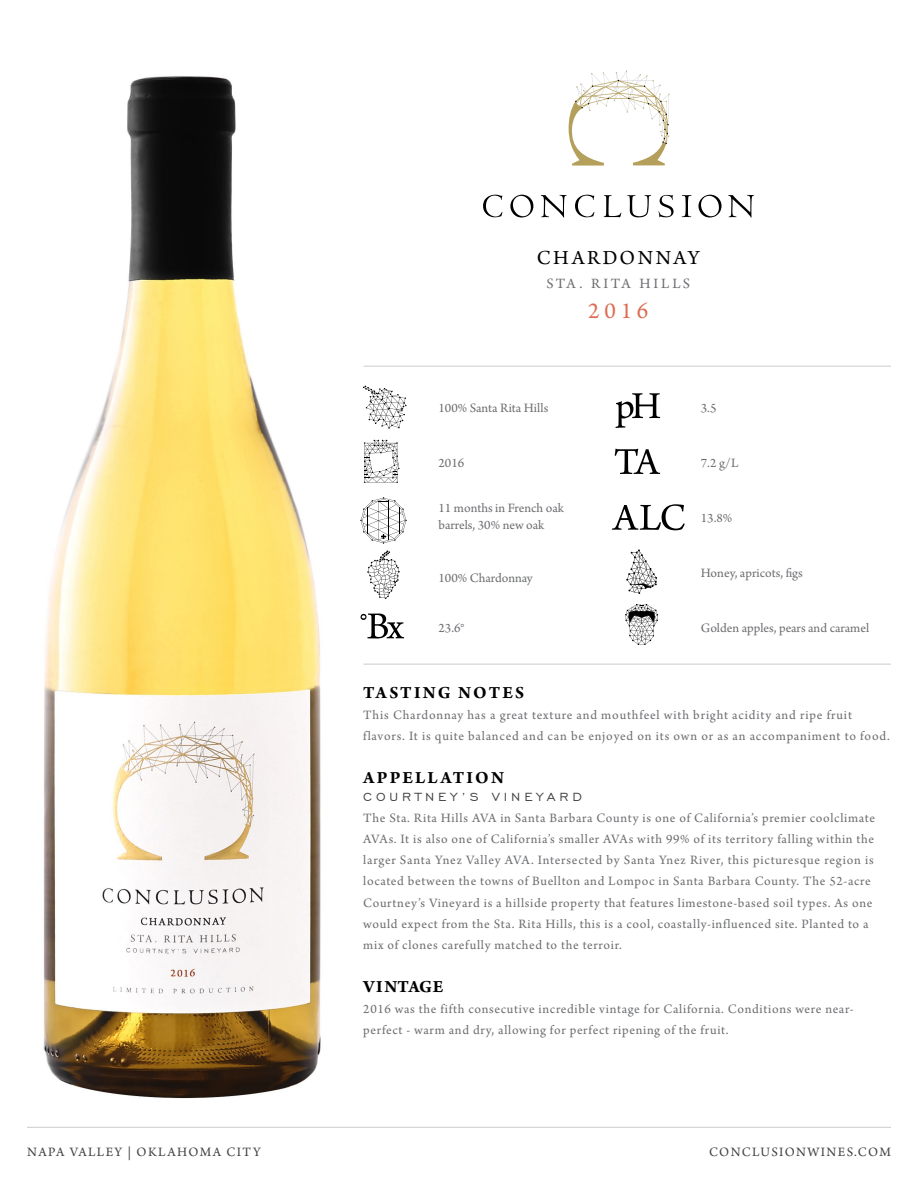
<style>
.page{position:relative;width:918px;height:1188px;background:#fff}
.page>*{position:absolute;margin:0;border:0;box-sizing:border-box;transform-origin:0 0}
.t1{font:24px "Arno Pro";color:#dd6d54}
.t2{font:21px "Arno Pro";letter-spacing:.12em;color:#000}
.t3{font:700 18px "Arno Pro";letter-spacing:.12em;color:#000}
.t4{font:700 18px "Arno Pro";letter-spacing:.03em;color:#000}
.t5{font:15px "Engravers Gothic BT";letter-spacing:.26em;color:#414042}
.t6{font:15px "Arno Pro";letter-spacing:.16em;color:#6d6e71}
.t7{font:13.5px/21px "Arno Pro";letter-spacing:.05em;color:#6d6e71}
.t8{font:13.5px/16.2px "Arno Pro";color:#6d6e71}
.t9{font:13.5px "Arno Pro";letter-spacing:.1em;color:#414042}
.t10{font:13.5px "Arno Pro";letter-spacing:-.005em;color:#6d6e71}
</style>
<div class="page">
<img style="left:43px;top:76px;width:278px;height:1023px">
<svg style="left:360px;top:497px;width:47px;height:47px"></svg>
<svg style="left:364px;top:440px;width:36px;height:43px"></svg>
<svg style="left:363px;top:386px;width:44px;height:43px"></svg>
<svg style="left:367px;top:550px;width:33px;height:49px"></svg>
<svg style="left:626px;top:549px;width:31px;height:45px"></svg>
<svg style="left:625px;top:604px;width:33px;height:41px"></svg>
<svg style="left:615px;top:449px;width:45px;height:25px"></svg>
<svg style="left:361px;top:614px;width:43px;height:24px"></svg>
<svg style="left:616px;top:393px;width:44px;height:35px"></svg>
<svg style="left:612px;top:504px;width:73px;height:26px"></svg>
<hr style="left:27px;top:1127px;width:864px;height:1px;background:#cacccd">
<hr style="left:363px;top:366px;width:528px;height:1px;background:#cacccd">
<hr style="left:363px;top:664px;width:528px;height:1px;background:#cacccd">
<svg style="left:569px;top:71px;width:101px;height:95px"></svg>
<svg style="left:483px;top:195px;width:19px;height:22px"></svg>
<svg style="left:510px;top:195px;width:23px;height:22px"></svg>
<svg style="left:541px;top:195px;width:26px;height:22px"></svg>
<svg style="left:575px;top:195px;width:19px;height:22px"></svg>
<svg style="left:604px;top:195px;width:17px;height:22px"></svg>
<svg style="left:627px;top:195px;width:24px;height:22px"></svg>
<svg style="left:658px;top:195px;width:16px;height:22px"></svg>
<svg style="left:682px;top:195px;width:9px;height:22px"></svg>
<svg style="left:698px;top:195px;width:24px;height:22px"></svg>
<svg style="left:728px;top:195px;width:26px;height:22px"></svg>
<h2 class="t2" style="left:537px;top:245px;width:164px">CHARDONNAY</h2>
<p class="t6" style="left:546px;top:275px;width:145px">STA. RITA HILLS</p>
<h1 class="t1" style="left:588px;top:297px;width:62px">2016</h1>
<p class="t8" style="left:439px;top:400px;width:111px">100% Santa Rita Hills</p>
<p class="t7" style="left:701px;top:398px;width:17px">3.5</p>
<p class="t7" style="left:439px;top:453px;width:27px">2016</p>
<p class="t7" style="left:701px;top:453px;width:39px">7.2 g/L</p>
<p class="t8" style="left:439px;top:501px;width:127px">11 months in French oak barrels, 30% new oak</p>
<p class="t7" style="left:701px;top:508px;width:33px">13.8%</p>
<p class="t10" style="left:439px;top:570px;width:96px">100% Chardonnay</p>
<p class="t8" style="left:701px;top:566px;width:103px">Honey, apricots, figs</p>
<p class="t7" style="left:439px;top:618px;width:28px">23.6°</p>
<p class="t10" style="left:701px;top:620px;width:170px">Golden apples, pears and caramel</p>
<h3 class="t3" style="left:363px;top:682px;width:162px">TASTING NOTES</h3>
<p class="t7" style="left:363px;top:705px;width:528px">This Chardonnay has a great texture and mouthfeel with bright acidity and ripe fruit flavors. It is quite balanced and can be enjoyed on its own or as an accompaniment to food.</p>
<h3 class="t3" style="left:363px;top:768px;width:142px">APPELLATION</h3>
<p class="t5" style="left:363px;top:789px;width:220px">COURTNEY’S VINEYARD</p>
<p class="t7" style="left:363px;top:809px;width:513px">The Sta. Rita Hills AVA in Santa Barbara County is one of California’s premier coolclimate AVAs. It is also one of California’s smaller AVAs with 99% of its territory falling within the larger Santa Ynez Valley AVA. Intersected by Santa Ynez River, this picturesque region is located between the towns of Buellton and Lompoc in Santa Barbara County. The 52-acre Courtney’s Vineyard is a hillside property that features limestone-based soil types. As one would expect from the Sta. Rita Hills, this is a cool, coastally-influenced site. Planted to a mix of clones carefully matched to the terroir.</p>
<h3 class="t4" style="left:363px;top:976px;width:82px">VINTAGE</h3>
<p class="t7" style="left:363px;top:999px;width:492px">2016 was the fifth consecutive incredible vintage for California. Conditions were near&shy;perfect - warm and dry, allowing for perfect ripening of the fruit.</p>
<p class="t9" style="left:27px;top:1145px;width:235px">NAPA VALLEY | OKLAHOMA CITY</p>
<p class="t9" style="left:709px;top:1145px;width:183px">CONCLUSIONWINES.COM</p>
</div>
